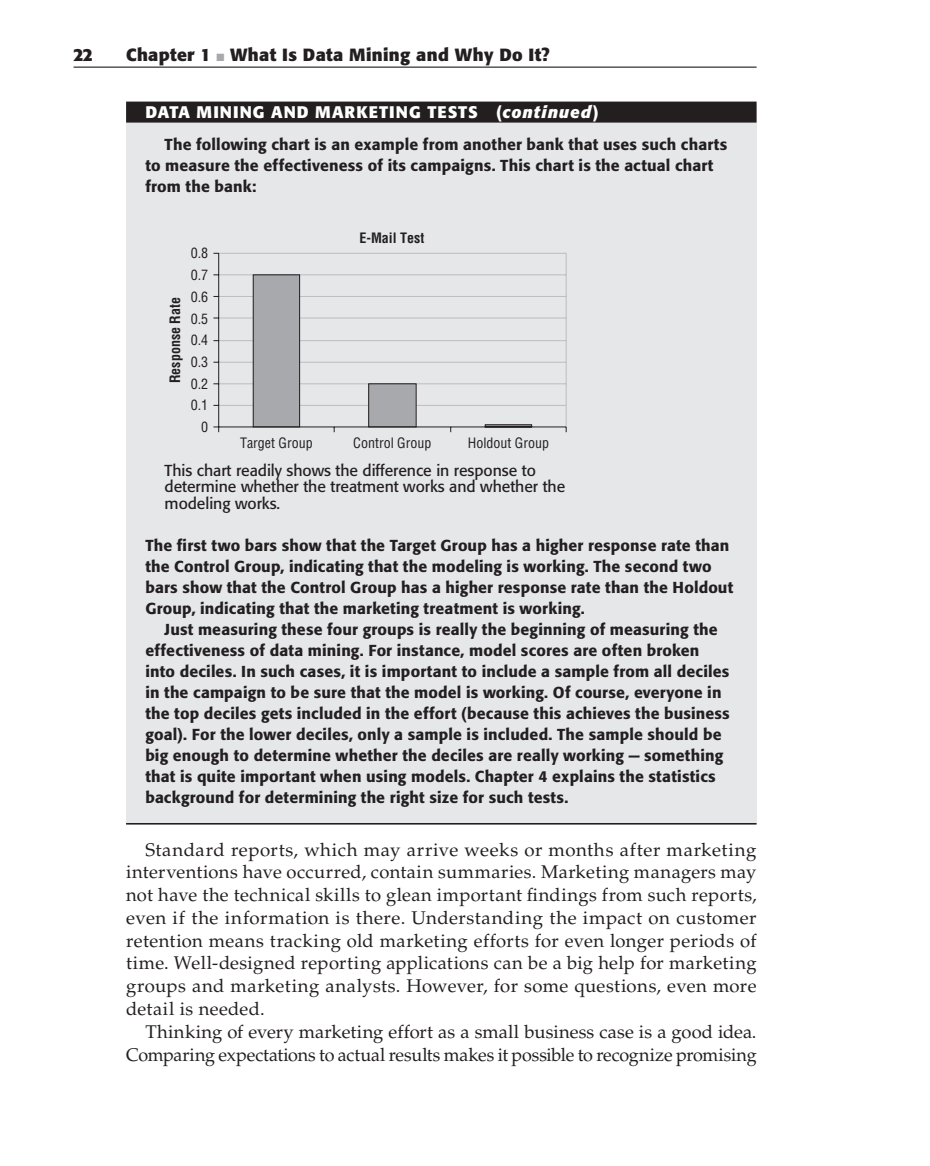
<style>
.page{position:relative;width:930px;height:1166px;background:#fff}
.page>*{position:absolute;margin:0;border:0;box-sizing:border-box;transform-origin:0 0}
.t1{font:18.38px/22.8px "Palatino";letter-spacing:.005em;color:#231f20;text-align:justify}
.t2{font:700 17.5px "Formata";letter-spacing:.02em;color:#231f20}
.t3{font:700 16.62px "Formata";letter-spacing:.065em;color:#fff}
.t4{font:500 15.75px/21px "Formata";letter-spacing:.01em;color:#231f20}
.t5{font:15.75px/16.6px "Formata";letter-spacing:-.005em;color:#231f20}
.t6{font:condensed 14px "Helvetica";color:#231f20}
.t7{font:700 condensed 14px "Helvetica";color:#231f20}
.s1{color:#a8a9ad}
.s2{font-style:italic}
</style>
<div class="page">
<hr style="left:74px;top:67px;width:682px;height:1px;background:#231f20">
<hr style="left:126px;top:822px;width:630px;height:2px;background:#231f20">
<div style="left:126px;top:122px;width:630px;height:700px;background:#e6e7e9"></div>
<svg style="left:218px;top:252px;width:349px;height:176px"></svg>
<div style="left:253px;top:275px;width:46px;height:152px;background:#a8a9ad"></div>
<div style="left:253px;top:274px;width:47px;height:153px;border:1px solid #231f20"></div>
<div style="left:368px;top:384px;width:48px;height:43px;background:#a8a9ad"></div>
<div style="left:368px;top:383px;width:48px;height:44px;border:1px solid #231f20"></div>
<div style="left:484px;top:424px;width:48px;height:3px;border:1px solid #231f20"></div>
<hr style="left:218px;top:253px;width:1px;height:174px;background:#231f20">
<hr style="left:219px;top:426px;width:347px;height:1px;background:#231f20">
<svg style="left:213px;top:426px;width:6px;height:6px"></svg>
<div style="left:126px;top:102px;width:630px;height:21px;background:#231f20"></div>
<p class="t2" style="left:74px;top:47px;width:21px">22</p>
<p class="t2" style="left:126px;top:47px;width:425px">Chapter 1 <span class="s1">■</span> What Is Data Mining and Why Do It?</p>
<p class="t3" style="left:145px;top:105px;width:454px">DATA MINING AND MARKETING TESTS (<span class="s2">continued</span>)</p>
<p class="t4" style="left:145px;top:135px;width:583px;text-indent:19px">The following chart is an example from another bank that uses such charts to measure the effectiveness of its campaigns. This chart is the actual chart from the bank:</p>
<p class="t7" style="left:170px;top:383px;width:87px;rotate:-90deg">Response Rate</p>
<p class="t6" style="left:191px;top:248px;width:19px">0.8</p>
<p class="t6" style="left:191px;top:270px;width:19px">0.7</p>
<p class="t6" style="left:191px;top:291px;width:19px">0.6</p>
<p class="t6" style="left:191px;top:313px;width:19px">0.5</p>
<p class="t6" style="left:191px;top:335px;width:19px">0.4</p>
<p class="t6" style="left:191px;top:356px;width:19px">0.3</p>
<p class="t6" style="left:191px;top:378px;width:19px">0.2</p>
<p class="t6" style="left:191px;top:400px;width:19px">0.1</p>
<p class="t6" style="left:201px;top:421px;width:8px">0</p>
<p class="t7" style="left:359px;top:232px;width:66px">E-Mail Test</p>
<p class="t6" style="left:240px;top:438px;width:74px">Target Group</p>
<p class="t6" style="left:353px;top:438px;width:80px">Control Group</p>
<p class="t6" style="left:467px;top:438px;width:83px">Holdout Group</p>
<p class="t5" style="left:164px;top:463px;width:402px">This chart readily shows the difference in response to determine whether the treatment works and whether the modeling works.</p>
<p class="t4" style="left:145px;top:536px;width:589px">The first two bars show that the Target Group has a higher response rate than the Control Group, indicating that the modeling is working. The second two bars show that the Control Group has a higher response rate than the Holdout Group, indicating that the marketing treatment is working.</p>
<p class="t4" style="left:145px;top:620px;width:586px;text-indent:19px">Just measuring these four groups is really the beginning of measuring the effectiveness of data mining. For instance, model scores are often broken into deciles. In such cases, it is important to include a sample from all deciles in the campaign to be sure that the model is working. Of course, everyone in the top deciles gets included in the effort (because this achieves the business goal). For the lower deciles, only a sample is included. The sample should be big enough to determine whether the deciles are really working — something that is quite important when using models. Chapter 4 explains the statistics background for determining the right size for such tests.</p>
<p class="t1" style="left:126px;top:840px;width:632px;text-indent:19px">Standard reports, which may arrive weeks or months after marketing interventions have occurred, contain summaries. Marketing managers may not have the technical skills to glean important findings from such reports, even if the information is there. Understanding the impact on customer retention means tracking old marketing efforts for even longer periods of time. Well-designed reporting applications can be a big help for marketing groups and marketing analysts. However, for some questions, even more detail is needed.</p>
<p class="t1" style="left:126px;top:1022px;width:632px;text-align:right">Thinking of every marketing effort as a small business case is a good idea.<br>Comparing expectations to actual results makes it possible to recognize promising</p>
</div>
